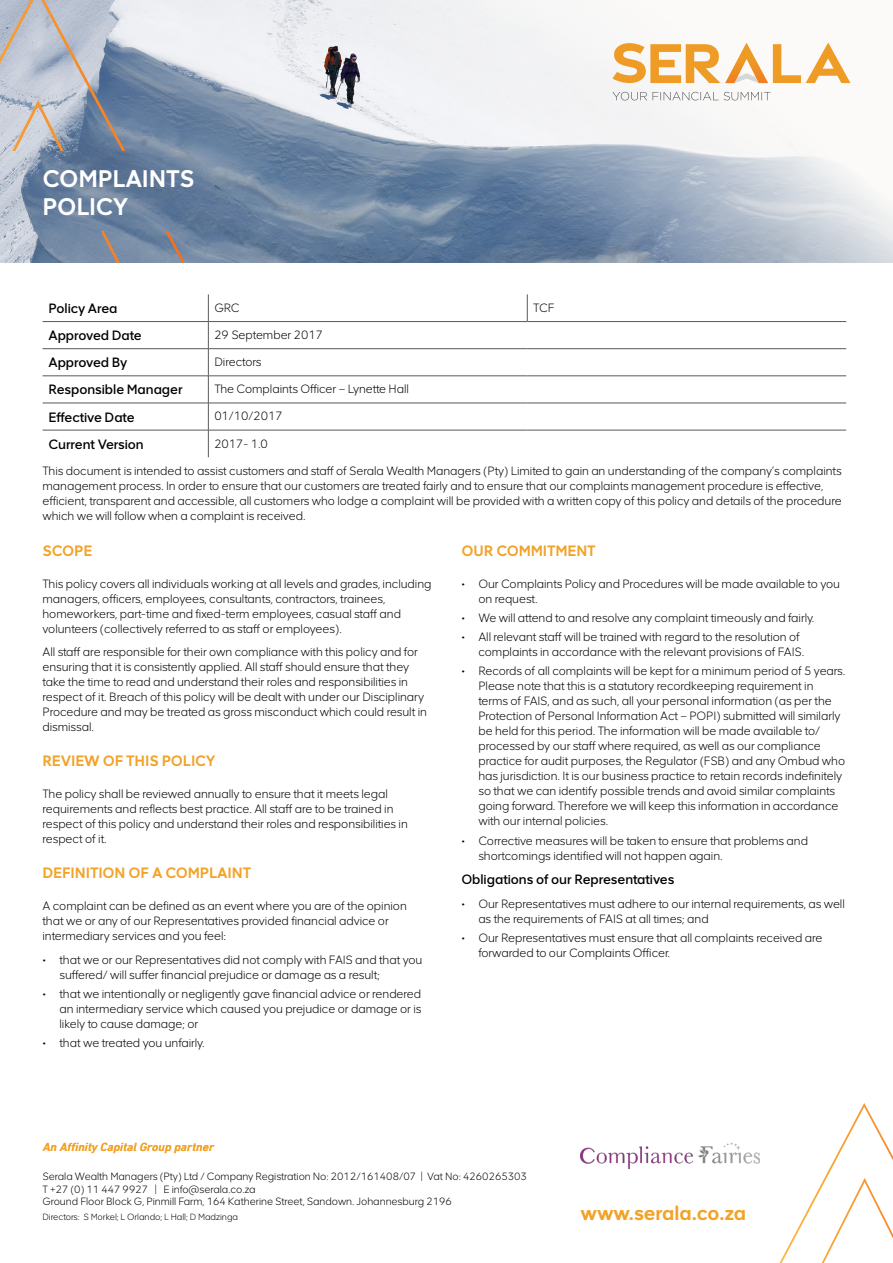
<style>
.page{position:relative;width:893px;height:1263px;background:#fff}
.page>*{position:absolute;margin:0;border:0;box-sizing:border-box;transform-origin:0 0}
.t1{font:700 24px/28.8px "AA Smart Sans";letter-spacing:-.01em;color:#fff}
.t2{font:700 19.95px "AA Smart Sans";letter-spacing:-.005em;color:#f2a227}
.t3{font:700 15px "AA Smart Sans";letter-spacing:-.01em;color:#f2a227}
.t4{font:600 13.5px "AA Smart Sans";letter-spacing:-.005em;color:#000}
.t5{font:300 12px/15px "AA Smart Sans";color:#000}
.t6{font:italic 500 12px "DIN Next LT Pro";color:#f2a227}
.t7{font:300 10.5px/12.6px "AA Smart Sans";color:#000}
.t8{font:300 9px "AA Smart Sans";color:#000}
</style>
<div class="page">
<svg style="left:779px;top:1103px;width:114px;height:160px"></svg>
<img style="left:0;top:0;width:893px;height:263px">
<svg style="left:612px;top:92px;width:158px;height:8px"></svg>
<svg style="left:612px;top:43px;width:238px;height:40px"></svg>
<svg style="left:527px;top:294px;width:1px;height:27px"></svg>
<hr style="left:43px;top:321px;width:165px;height:1px;background:#58595b">
<hr style="left:208px;top:321px;width:319px;height:1px;background:#58595b">
<hr style="left:527px;top:321px;width:319px;height:1px;background:#58595b">
<hr style="left:43px;top:348px;width:165px;height:1px;background:#58595b">
<hr style="left:208px;top:348px;width:319px;height:1px;background:#58595b">
<hr style="left:527px;top:348px;width:319px;height:1px;background:#58595b">
<hr style="left:43px;top:376px;width:165px;height:1px;background:#58595b">
<hr style="left:208px;top:376px;width:319px;height:1px;background:#58595b">
<hr style="left:527px;top:376px;width:319px;height:1px;background:#58595b">
<hr style="left:43px;top:403px;width:165px;height:1px;background:#58595b">
<hr style="left:208px;top:403px;width:319px;height:1px;background:#58595b">
<hr style="left:527px;top:403px;width:319px;height:1px;background:#58595b">
<hr style="left:43px;top:430px;width:165px;height:1px;background:#58595b">
<hr style="left:208px;top:430px;width:319px;height:1px;background:#58595b">
<svg style="left:208px;top:294px;width:1px;height:163px"></svg>
<hr style="left:527px;top:430px;width:319px;height:1px;background:#58595b">
<svg style="left:0;top:0;width:182px;height:151px;background:#a8b1bf"></svg>
<svg style="left:0;top:232px;width:182px;height:31px;background:#8795a9"></svg>
<img style="left:581px;top:1142px;width:178px;height:26px">
<h1 class="t1" style="left:43px;top:163px;width:153px">COMPLAINTS<br>POLICY</h1>
<p class="t4" style="left:49px;top:300px;width:70px">Policy Area</p>
<p class="t5" style="left:214px;top:300px;width:27px">GRC</p>
<p class="t5" style="left:533px;top:300px;width:23px">TCF</p>
<p class="t4" style="left:49px;top:327px;width:95px">Approved Date</p>
<p class="t5" style="left:214px;top:327px;width:110px">29 September 2017</p>
<p class="t4" style="left:49px;top:354px;width:80px">Approved By</p>
<p class="t5" style="left:214px;top:354px;width:49px">Directors</p>
<p class="t4" style="left:49px;top:381px;width:136px">Responsible Manager</p>
<p class="t5" style="left:214px;top:381px;width:196px">The Complaints Officer – Lynette Hall</p>
<p class="t4" style="left:49px;top:408px;width:88px">Effective Date</p>
<p class="t5" style="left:214px;top:408px;width:70px">01/10/2017</p>
<p class="t4" style="left:49px;top:435px;width:97px">Current Version</p>
<p class="t5" style="left:214px;top:436px;width:55px">2017- 1.0</p>
<p class="t5" style="left:43px;top:463px;width:801px">This document is intended to assist customers and staff of Serala Wealth Managers (Pty) Limited to gain an understanding of the company’s complaints management process. In order to ensure that our customers are treated fairly and to ensure that our complaints management procedure is effective, efficient, transparent and accessible, all customers who lodge a complaint will be provided with a written copy of this policy and details of the procedure which we will follow when a complaint is received.</p>
<p class="t3" style="left:43px;top:541px;width:51px">SCOPE</p>
<p class="t5" style="left:43px;top:575px;width:391px">This policy covers all individuals working at all levels and grades, including managers, officers, employees, consultants, contractors, trainees, homeworkers, part-time and fixed-term employees, casual staff and volunteers (collectively referred to as staff or employees).</p>
<p class="t5" style="left:43px;top:644px;width:386px">All staff are responsible for their own compliance with this policy and for ensuring that it is consistently applied. All staff should ensure that they take the time to read and understand their roles and responsibilities in respect of it. Breach of this policy will be dealt with under our Disciplinary Procedure and may be treated as gross misconduct which could result in dismissal.</p>
<p class="t3" style="left:43px;top:751px;width:175px">REVIEW OF THIS POLICY</p>
<p class="t5" style="left:43px;top:786px;width:367px">The policy shall be reviewed annually to ensure that it meets legal requirements and reflects best practice. All staff are to be trained in respect of this policy and understand their roles and responsibilities in respect of it.</p>
<p class="t3" style="left:43px;top:863px;width:210px">DEFINITION OF A COMPLAINT</p>
<p class="t5" style="left:43px;top:898px;width:366px">A complaint can be defined as an event where you are of the opinion that we or any of our Representatives provided financial advice or intermediary services and you feel:</p>
<p class="t5" style="left:60px;top:952px;width:364px;text-indent:-17px">• that we or our Representatives did not comply with FAIS and that you suffered/ will suffer financial prejudice or damage as a result;</p>
<p class="t5" style="left:60px;top:986px;width:363px;text-align:justify;text-indent:-17px">• that we intentionally or negligently gave financial advice or rendered an intermediary service which caused you prejudice or damage or is likely to cause damage; or</p>
<p class="t5" style="left:43px;top:1035px;width:164px">• that we treated you unfairly.</p>
<p class="t3" style="left:461px;top:541px;width:136px">OUR COMMITMENT</p>
<p class="t5" style="left:478px;top:575px;width:363px;text-indent:-17px">• Our Complaints Policy and Procedures will be made available to you on request.</p>
<p class="t5" style="left:461px;top:610px;width:355px">• We will attend to and resolve any complaint timeously and fairly.</p>
<p class="t5" style="left:478px;top:629px;width:327px;text-indent:-17px">• All relevant staff will be trained with regard to the resolution of complaints in accordance with the relevant provisions of FAIS.</p>
<p class="t5" style="left:478px;top:663px;width:369px;text-indent:-17px">• Records of all complaints will be kept for a minimum period of 5 years.<br>Please note that this is a statutory recordkeeping requirement in terms of FAIS, and as such, all your personal information (as per the Protection of Personal Information Act – POPI) submitted will similarly be held for this period. The information will be made available to/ processed by our staff where required, as well as our compliance practice for audit purposes, the Regulator (FSB) and any Ombud who has jurisdiction. It is our business practice to retain records indefinitely so that we can identify possible trends and avoid similar complaints going forward. Therefore we will keep this information in accordance with our internal policies.</p>
<p class="t5" style="left:478px;top:832px;width:331px;text-indent:-17px">• Corrective measures will be taken to ensure that problems and shortcomings identified will not happen again.</p>
<p class="t4" style="left:461px;top:871px;width:214px">Obligations of our Representatives</p>
<p class="t5" style="left:478px;top:896px;width:368px;text-indent:-17px">• Our Representatives must adhere to our internal requirements, as well as the requirements of FAIS at all times; and</p>
<p class="t5" style="left:478px;top:930px;width:345px;text-indent:-17px">• Our Representatives must ensure that all complaints received are forwarded to our Complaints Officer.</p>
<p class="t6" style="left:43px;top:1140px;width:175px">An Affinity CapitalGroup partner</p>
<p class="t6" style="left:67px;top:1140px;width:15px">f</p>
<p class="t7" style="left:43px;top:1170px;width:486px">Serala Wealth Managers (Pty) Ltd / Company Registration No: 2012/161408/07 | Vat No: 4260265303<br>T +27 (0) 11 447 9927 | E info@serala.co.za<br>Ground Floor Block G, Pinmill Farm, 164 Katherine Street, Sandown. Johannesburg 2196</p>
<p class="t8" style="left:43px;top:1211px;width:197px">Directors: S Morkel; L Orlando; L Hall; D Madzinga</p>
<h2 class="t2" style="left:581px;top:1201px;width:167px">www.serala.co.za</h2>
</div>
